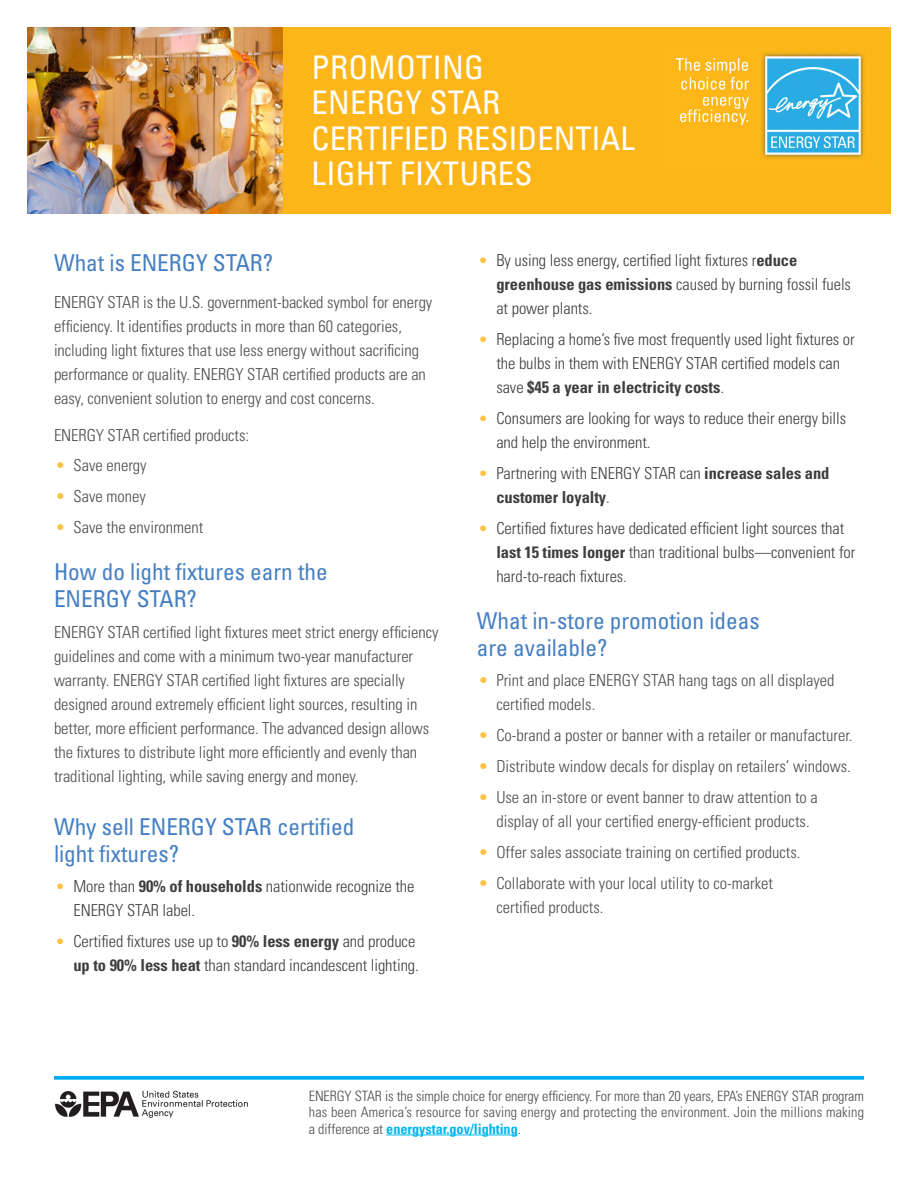
<style>
.page{position:relative;width:918px;height:1188px;background:#fff}
.page>*{position:absolute;margin:0;border:0;box-sizing:border-box;transform-origin:0 0}
.t1{font:condensed 32.55px/35.4px "Univers LT Std";letter-spacing:.01em;color:#fff}
.t2{font:condensed 23.25px/27px "Univers LT Std";color:#457fc2}
.t3{font:300 condensed 16.5px/24px "Univers LT Std";letter-spacing:-.005em;color:#4b4c4d}
.t4{font:300 condensed 16.5px/24px "Univers LT Std";letter-spacing:-.005em;color:#3e3e3f}
.t5{font:700 condensed 16.5px/24px "Univers LT Std";letter-spacing:-.005em;color:#3e3e3f}
.t6{font:300 condensed 14.25px/16.5px "Univers LT Std";letter-spacing:.01em;color:#4b4c4d;text-align:justify}
.s1{color:#fec142}
.s2{font-size:15.75px;color:#fec142}
.s3{font-weight:700}
.s4{font-weight:300;font-size:15.75px;color:#fec142}
.s5{font-weight:300}
.s6{color:#4b4c4d}
.s7{font-weight:700;color:#00b6f0}
</style>
<div class="page">
<div style="left:280px;top:27px;width:611px;height:187px;background:#fcb619"></div>
<img style="left:27px;top:27px;width:255px;height:187px">
<img style="left:675px;top:53px;width:190px;height:106px">
<img style="left:54px;top:1090px;width:194px;height:28px">
<svg style="left:54px;top:1076px;width:810px;height:4px;background:#15b4f0"></svg>
<hr style="left:386px;top:1135px;width:132px;height:1px;background:#00b6f0">
<h1 class="t1" style="left:312px;top:49px;width:325px">PROMOTING<br>ENERGY STAR<br>CERTIFIED RESIDENTIAL<br>LIGHT FIXTURES</h1>
<h2 class="t2" style="left:54px;top:249px;width:221px">What is ENERGY STAR?</h2>
<p class="t3" style="left:54px;top:290px;width:380px">ENERGY STAR is the U.S. government-backed symbol for energy efficiency. It identifies products in more than 60 categories, including light fixtures that use less energy without sacrificing performance or quality. ENERGY STAR certified products are an easy, convenient solution to energy and cost concerns.</p>
<p class="t3" style="left:54px;top:423px;width:197px">ENERGY STAR certified products:</p>
<p class="t3" style="left:56px;top:454px;width:93px"><span class="s1">•</span> Save energy</p>
<p class="t3" style="left:56px;top:485px;width:92px"><span class="s1">•</span> Save money</p>
<p class="t3" style="left:56px;top:516px;width:149px"><span class="s1">•</span> Save the environment</p>
<h2 class="t2" style="left:54px;top:558px;width:275px">How do light fixtures earn the<br>ENERGY STAR?</h2>
<p class="t3" style="left:54px;top:620px;width:386px">ENERGY STAR certified light fixtures meet strict energy efficiency guidelines and come with a minimum two-year manufacturer warranty. ENERGY STAR certified light fixtures are specially designed around extremely efficient light sources, resulting in better, more efficient performance. The advanced design allows the fixtures to distribute light more efficiently and evenly than traditional lighting, while saving energy and money.</p>
<h2 class="t2" style="left:54px;top:812px;width:302px">Why sell ENERGY STAR certified light fixtures?</h2>
<p class="t4" style="left:73px;top:875px;width:343px;text-indent:-18px"><span class="s2">•</span> More than <span class="s3">90% of households</span> nationwide recognize the<br>ENERGY STAR label.</p>
<p class="t4" style="left:56px;top:930px;width:365px;text-align:right"><span class="s2">•</span> Certified fixtures use up to <span class="s3">90% less energy</span> and produce <span class="s3">up to 90% less heat</span> than standard incandescent lighting.</p>
<p class="t4" style="left:496px;top:248px;width:356px;text-indent:-18px"><span class="s2">•</span> By using less energy, certified light fixtures r<span class="s3">educe greenhouse gas emissions</span> caused by burning fossil fuels at power plants.</p>
<p class="t4" style="left:496px;top:327px;width:360px;text-indent:-18px"><span class="s2">•</span> Replacing a home’s five most frequently used light fixtures or the bulbs in them with ENERGY STAR certified models can save <span class="s3">$45 a year in electricity costs</span>.</p>
<p class="t4" style="left:496px;top:406px;width:351px;text-indent:-18px"><span class="s2">•</span> Consumers are looking for ways to reduce their energy bills and help the environment.</p>
<p class="t5" style="left:496px;top:461px;width:335px;text-indent:-18px"><span class="s4">•</span> <span class="s5">Partnering with ENERGY STAR can</span> increase sales and customer loyalty<span class="s5">.</span></p>
<p class="t4" style="left:496px;top:516px;width:361px;text-indent:-18px"><span class="s2">•</span> Certified fixtures have dedicated efficient light sources that <span class="s3">last 15 times longer</span> than traditional bulbs—convenient for hard-to-reach fixtures<span class="s6">.</span></p>
<h2 class="t2" style="left:477px;top:607px;width:284px">What in-store promotion ideas are available?</h2>
<p class="t3" style="left:496px;top:669px;width:340px;text-indent:-18px"><span class="s1">•</span> Print and place ENERGY STAR hang tags on all displayed certified models.</p>
<p class="t3" style="left:479px;top:724px;width:375px"><span class="s1">•</span> Co-brand a poster or banner with a retailer or manufacturer.</p>
<p class="t3" style="left:479px;top:755px;width:374px"><span class="s1">•</span> Distribute window decals for display on retailers’ windows.</p>
<p class="t3" style="left:479px;top:786px;width:341px;text-align:center"><span class="s1">•</span> Use an in-store or event banner to draw attention to a display of all your certified energy-efficient products.</p>
<p class="t3" style="left:479px;top:841px;width:324px"><span class="s1">•</span> Offer sales associate training on certified products.</p>
<p class="t3" style="left:496px;top:872px;width:278px;text-indent:-18px"><span class="s1">•</span> Collaborate with your local utility to co-market certified products.</p>
<p class="t6" style="left:309px;top:1087px;width:557px">ENERGY STAR is the simple choice for energy efficiency. For more than 20 years, EPA’s ENERGY STAR program has been America’s resource for saving energy and protecting the environment. Join the millions making a difference at <span class="s7">energystar.gov/lighting</span>.</p>
</div>
